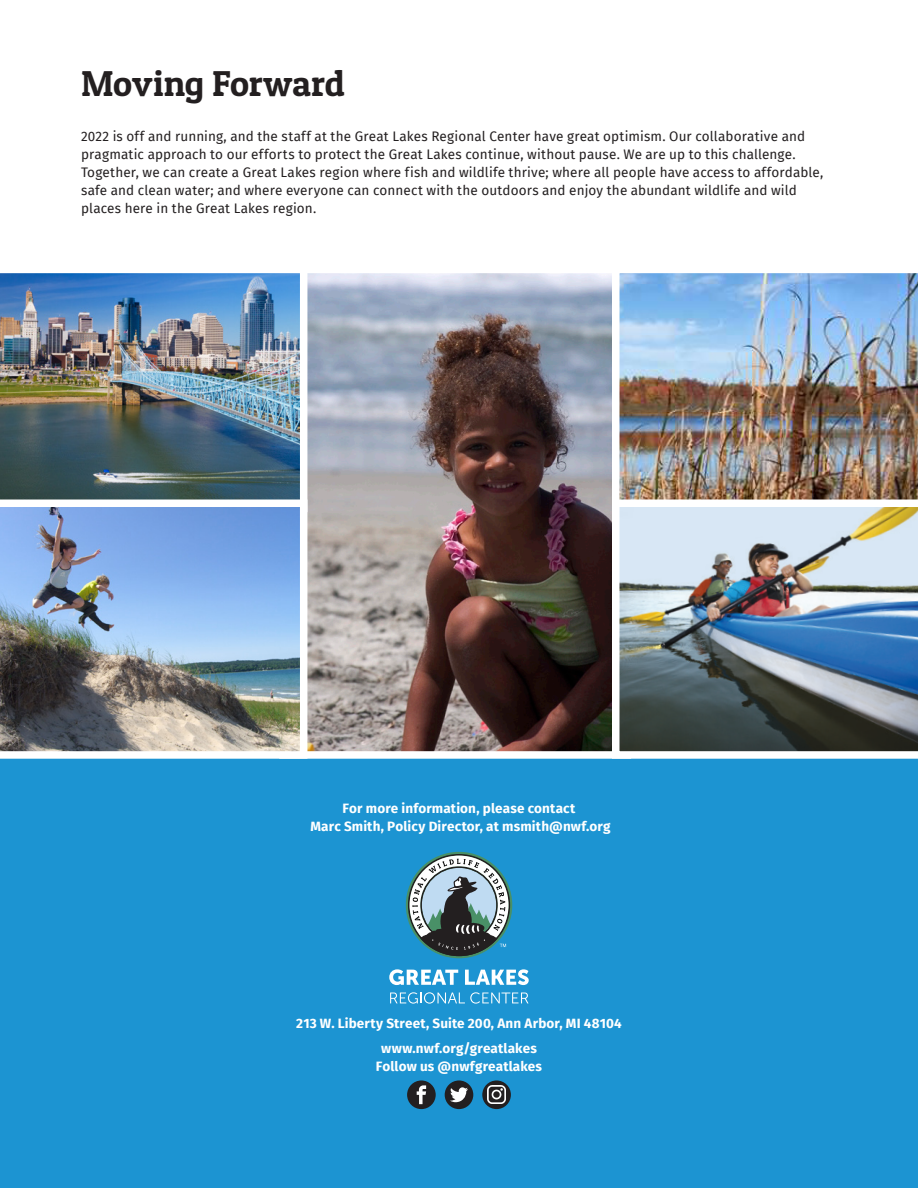
<style>
.page{position:relative;width:918px;height:1188px;background:#fff}
.page>*{position:absolute;margin:0;border:0;box-sizing:border-box;transform-origin:0 0}
.Subheader_1{font:36px "Patua One";letter-spacing:-.005em;color:#231f20}
.Body_1{font:13.5px/18px "Fira Sans";letter-spacing:.01em;color:#231f20}
.Body_1-2{font:700 13.5px/18px "Fira Sans";letter-spacing:.01em;color:#fff;text-align:center}
</style>
<div class="page">
<div style="left:0;top:756px;width:918px;height:432px;background:#1c94d2"></div>
<div style="left:407px;top:1080px;width:29px;height:29px;background:#231f20;border-radius:50%"></div>
<svg style="left:417px;top:1085px;width:9px;height:19px"></svg>
<div style="left:445px;top:1080px;width:28px;height:29px;background:#231f20;border-radius:50%"></div>
<svg style="left:450px;top:1087px;width:18px;height:15px"></svg>
<svg style="left:482px;top:1080px;width:29px;height:29px"></svg>
<img style="left:488px;top:1086px;width:17px;height:18px">
<svg style="left:408px;top:854px;width:102px;height:102px"></svg>
<svg style="left:389px;top:969px;width:69px;height:16px"></svg>
<svg style="left:465px;top:969px;width:64px;height:16px"></svg>
<svg style="left:390px;top:992px;width:138px;height:12px"></svg>
<img style="left:307px;top:275px;width:305px;height:475px">
<div style="left:279px;top:266px;width:352px;height:493px;border:8px solid #fff"></div>
<img style="left:612px;top:266px;width:306px;height:234px">
<img style="left:0;top:266px;width:307px;height:234px">
<img style="left:612px;top:500px;width:306px;height:259px">
<img style="left:0;top:500px;width:307px;height:259px">
<p class="Subheader_1" style="left:81px;top:61px;width:265px">Moving Forward</p>
<p class="Body_1" style="left:81px;top:127px;width:744px">2022 is off and running, and the staff at the Great Lakes Regional Center have great optimism. Our collaborative and pragmatic approach to our efforts to protect the Great Lakes continue, without pause. We are up to this challenge.<br>Together, we can create a Great Lakes region where fish and wildlife thrive; where all people have access to affordable, safe and clean water; and where everyone can connect with the outdoors and enjoy the abundant wildlife and wild places here in the Great Lakes region.</p>
<p class="Body_1-2" style="left:311px;top:798px;width:302px">For more information, please contact<br>Marc Smith, Policy Director, at msmith@nwf.org</p>
<p class="Body_1-2" style="left:296px;top:1013px;width:327px">213 W. Liberty Street, Suite 200, Ann Arbor, MI 48104</p>
<p class="Body_1-2" style="left:381px;top:1038px;width:157px">www.nwf.org/greatlakes</p>
<p class="Body_1-2" style="left:376px;top:1056px;width:168px">Follow us @nwfgreatlakes</p>
</div>
